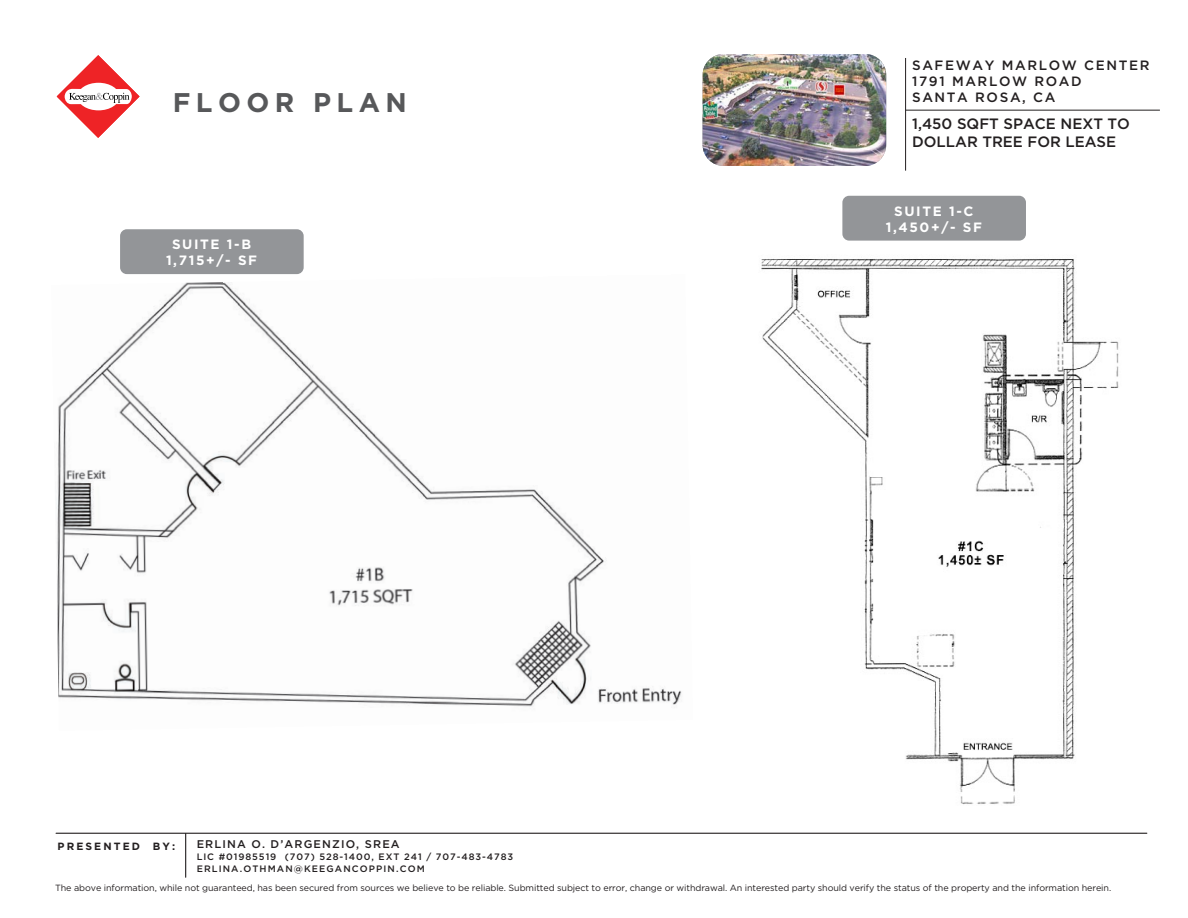
<style>
.page{position:relative;width:1188px;height:918px;background:#fff}
.page>*{position:absolute;margin:0;border:0;box-sizing:border-box;transform-origin:0 0}
.page_title{font:700 27px "Gotham";letter-spacing:.2em;color:#57585a}
.t1{font:500 15px/18px "Gotham";color:#231f20}
.t2{font:500 13.5px/16.2px "Gotham";letter-spacing:.12em;color:#231f20}
.address_-_rt_top{font:700 13.5px "Gotham";letter-spacing:.12em;color:#fff}
.t3{font:500 11.1px "Gotham";letter-spacing:.1em;color:#231f20}
.t4{font:700 10.5px "Gotham";letter-spacing:.2em;color:#231f20}
.t5{font:500 9.3px/12px "Gotham";letter-spacing:.1em;color:#231f20}
.t6{font:9px "Gotham";letter-spacing:-.01em;color:#231f20}
</style>
<div class="page">
<img style="left:761px;top:259px;width:358px;height:545px">
<img style="left:56px;top:274px;width:626px;height:433px">
<div style="left:120px;top:229px;width:184px;height:45px;background:#939598;border-radius:7px"></div>
<div style="left:842px;top:196px;width:184px;height:45px;background:#939598;border-radius:7px"></div>
<img style="left:703px;top:54px;width:183px;height:112px">
<hr style="left:906px;top:110px;width:254px;height:1px;background:#231f20">
<hr style="left:905px;top:58px;width:1px;height:113px;background:#231f20">
<svg style="left:57px;top:55px;width:83px;height:83px"></svg>
<hr style="left:185px;top:834px;width:1px;height:43px;background:#231f20">
<hr style="left:56px;top:833px;width:1091px;height:1px;background:#231f20">
<p class="page_title" style="left:173px;top:86px;width:235px">FLOOR PLAN</p>
<p class="address_-_rt_top" style="left:172px;top:237px;width:81px">SUITE 1-B</p>
<p class="address_-_rt_top" style="left:166px;top:253px;width:93px">1,715+/- SF</p>
<h3 class="t2" style="left:912px;top:57px;width:239px">SAFEWAY MARLOW CENTER<br>1791 MARLOW ROAD<br>SANTA ROSA, CA</h3>
<h2 class="t1" style="left:912px;top:114px;width:219px">1,450 SQFT SPACE NEXT TO<br>DOLLAR TREE FOR LEASE</h2>
<p class="address_-_rt_top" style="left:894px;top:203px;width:81px">SUITE 1-C</p>
<p class="address_-_rt_top" style="left:886px;top:219px;width:98px">1,450+/- SF</p>
<p class="t3" style="left:197px;top:838px;width:205px">ERLINA O. D’ARGENZIO, SREA</p>
<p class="t5" style="left:197px;top:851px;width:318px">LIC #01985519 (707) 528-1400, EXT 241 / 707-483-4783<br>ERLINA.OTHMAN@KEEGANCOPPIN.COM</p>
<p class="t4" style="left:58px;top:840px;width:119px">PRESENTED BY:</p>
<p class="t6" style="left:55px;top:882px;width:1058px">The above information, while not guaranteed, has been secured from sources we believe to be reliable. Submitted subject to error, change or withdrawal. An interested party should verify the status of the property and the information herein.</p>
</div>
